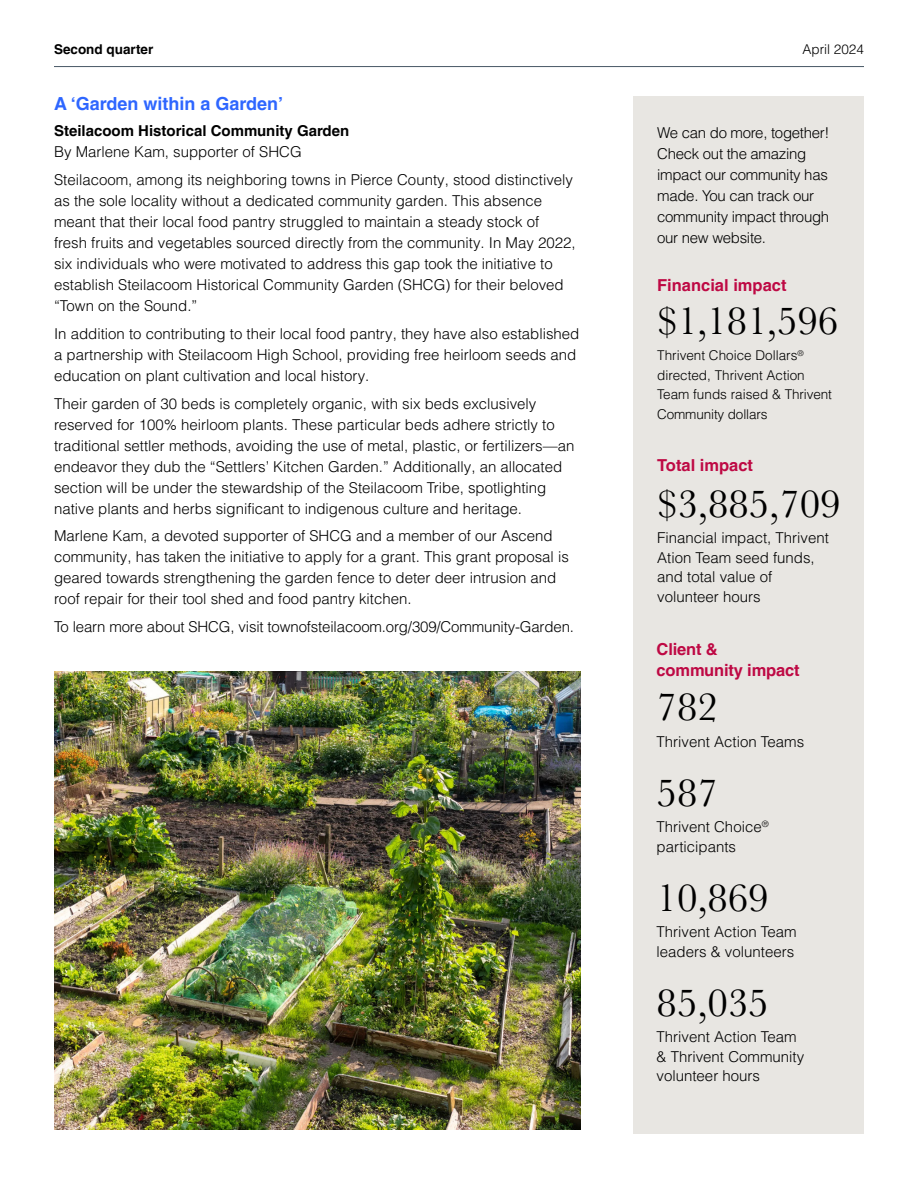
<style>
.page{position:relative;width:918px;height:1188px;background:#fff}
.page>*{position:absolute;margin:0;border:0;box-sizing:border-box;transform-origin:0 0}
.t1{font:40.5px "Baskerville URW";color:#000}
.t2{font:700 18px "Helvetica LT Pro";color:#2e66ff}
.t3{font:700 16.5px/21px "Helvetica LT Pro";color:#be0944}
.t4{font:300 15px/21px "Helvetica LT Pro";color:#000}
.t5{font:300 15px/21px "Helvetica LT Pro";letter-spacing:-.02em;color:#000}
.t6{font:700 15px "Helvetica LT Pro";color:#000}
.t7{font:300 13.5px/19.5px "Helvetica LT Pro";color:#000}
.t8{font:700 13.5px "Helvetica LT Pro";color:#000}
</style>
<div class="page">
<hr style="left:54px;top:66px;width:810px;height:1px;background:#485865">
<div style="left:633px;top:97px;width:231px;height:1037px;background:#e8e6e2"></div>
<img style="left:54px;top:671px;width:526px;height:459px">
<p class="t8" style="left:54px;top:41px;width:101px">Second quarter</p>
<p class="t7" style="left:802px;top:39px;width:63px">April 2024</p>
<p class="t2" style="left:54px;top:92px;width:231px">A ‘Garden within a Garden’</p>
<p class="t6" style="left:54px;top:122px;width:297px">Steilacoom Historical Community Garden</p>
<p class="t4" style="left:54px;top:138px;width:521px;line-height:27.8px">By Marlene Kam, supporter of SHCG<br>Steilacoom, among its neighboring towns in Pierce County, stood distinctively</p>
<p class="t4" style="left:54px;top:190px;width:523px">as the sole locality without a dedicated community garden. This absence meant that their local food pantry struggled to maintain a steady stock of fresh fruits and vegetables sourced directly from the community. In May 2022, six individuals who were motivated to address this gap took the initiative to establish Steilacoom Historical Community Garden (SHCG) for their beloved “Town on the Sound.”</p>
<p class="t4" style="left:54px;top:323px;width:527px">In addition to contributing to their local food pantry, they have also established a partnership with Steilacoom High School, providing free heirloom seeds and education on plant cultivation and local history.</p>
<p class="t4" style="left:54px;top:393px;width:522px">Their garden of 30 beds is completely organic, with six beds exclusively reserved for 100% heirloom plants. These particular beds adhere strictly to traditional settler methods, avoiding the use of metal, plastic, or fertilizers—an endeavor they dub the “Settlers’ Kitchen Garden.” Additionally, an allocated section will be under the stewardship of the Steilacoom Tribe, spotlighting native plants and herbs significant to indigenous culture and heritage.</p>
<p class="t4" style="left:54px;top:525px;width:516px">Marlene Kam, a devoted supporter of SHCG and a member of our Ascend community, has taken the initiative to apply for a grant. This grant proposal is geared towards strengthening the garden fence to deter deer intrusion and roof repair for their tool shed and food pantry kitchen.</p>
<p class="t4" style="left:54px;top:616px;width:522px">To learn more about SHCG, visit townofsteilacoom.org/309/Community-Garden.</p>
<p class="t5" style="left:657px;top:122px;width:174px">We can do more, together!<br>Check out the amazing impact our community has made. You can track our community impact through our new website.</p>
<p class="t3" style="left:657px;top:275px;width:131px">Financial impact</p>
<h1 class="t1" style="left:657px;top:293px;width:182px">$1,181,596</h1>
<p class="t7" style="left:657px;top:345px;width:176px">Thrivent Choice Dollars<sup>® </sup>directed, Thrivent Action<br>Team funds raised &amp; Thrivent<br>Community dollars</p>
<p class="t3" style="left:657px;top:455px;width:97px">Total impact</p>
<h1 class="t1" style="left:657px;top:476px;width:185px">$3,885,709</h1>
<p class="t4" style="left:657px;top:528px;width:173px;line-height:19.5px">Financial impact, Thrivent<br>Ation Team seed funds, and total value of volunteer hours</p>
<p class="t3" style="left:657px;top:639px;width:144px">Client &amp; community impact</p>
<h1 class="t1" style="left:657px;top:680px;width:63px">782</h1>
<p class="t4" style="left:657px;top:731px;width:149px">Thrivent Action Teams</p>
<h1 class="t1" style="left:657px;top:765px;width:63px">587</h1>
<p class="t4" style="left:657px;top:817px;width:114px;line-height:19.5px">Thrivent Choice<sup>® </sup>participants</p>
<h1 class="t1" style="left:657px;top:870px;width:114px">10,869</h1>
<p class="t4" style="left:657px;top:922px;width:142px;line-height:19.5px">Thrivent Action Team leaders &amp; volunteers</p>
<h1 class="t1" style="left:657px;top:975px;width:114px">85,035</h1>
<p class="t4" style="left:657px;top:1027px;width:149px;line-height:19.5px">Thrivent Action Team &amp; Thrivent Community volunteer hours</p>
</div>
